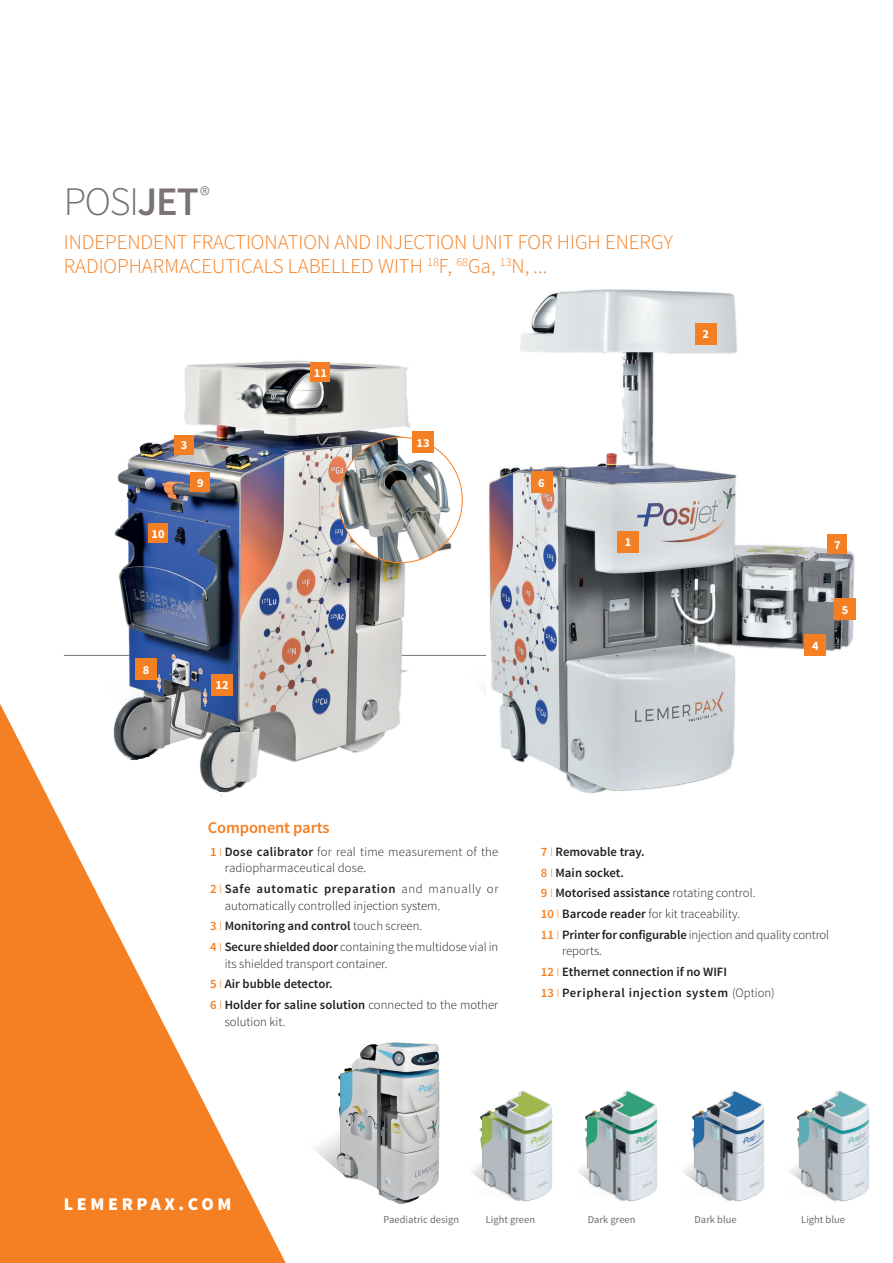
<style>
.page{position:relative;width:893px;height:1263px;background:#fff}
.page>*{position:absolute;margin:0;border:0;box-sizing:border-box;transform-origin:0 0}
.t1{font:300 40.5px "Source Sans Pro";color:#7b7472}
.t2{font:300 21px/24px "Source Sans Pro";color:#f58023}
.t3{font:900 18px "Source Sans Pro";letter-spacing:.2em;color:#fff}
.t4{font:600 16.5px "Source Sans Pro";letter-spacing:-.01em;color:#f58023}
.t5{font:300 12.75px/20.7px "Source Sans Pro";color:#231f20}
.t6{font:600 12.75px/20.7px "Source Sans Pro";color:#231f20}
.t7{font:700 12.45px "Source Sans Pro";color:#fff}
.t8{font:10.5px "Source Sans Pro";color:#6c6d70}
.s1{font-weight:600}
.s2{font-weight:600;color:#f58023}
.s3{color:#f58023}
.s4{font-weight:300;color:#f58023}
.s5{font-weight:300}
</style>
<div class="page">
<svg style="left:315px;top:1145px;width:7px;height:11px"></svg>
<hr style="left:64px;top:655px;width:769px;height:1px;background:#7b7472">
<img style="left:487px;top:289px;width:368px;height:505px">
<div style="left:618px;top:531px;width:21px;height:21px;background:#f58023"></div>
<div style="left:805px;top:634px;width:21px;height:22px;background:#f58023"></div>
<div style="left:531px;top:472px;width:21px;height:21px;background:#f58023"></div>
<div style="left:695px;top:323px;width:21px;height:21px;background:#f58023"></div>
<div style="left:834px;top:598px;width:22px;height:22px;background:#f58023"></div>
<div style="left:827px;top:535px;width:20px;height:19px;background:#f58023"></div>
<img style="left:103px;top:360px;width:369px;height:402px">
<div style="left:174px;top:435px;width:20px;height:19px;background:#f58023"></div>
<div style="left:136px;top:659px;width:21px;height:21px;background:#f58023"></div>
<div style="left:211px;top:674px;width:22px;height:21px;background:#f58023"></div>
<div style="left:311px;top:362px;width:19px;height:20px;background:#f58023"></div>
<div style="left:191px;top:473px;width:19px;height:19px;background:#f58023"></div>
<div style="left:148px;top:523px;width:20px;height:20px;background:#f58023"></div>
<svg style="left:0;top:704px;width:286px;height:559px;fill:#f58023"></svg>
<img style="left:339px;top:437px;width:123px;height:126px">
<div style="left:412px;top:432px;width:22px;height:21px;background:#f58023"></div>
<img style="left:471px;top:1090px;width:82px;height:112px">
<img style="left:578px;top:1090px;width:80px;height:112px">
<img style="left:683px;top:1090px;width:82px;height:112px">
<img style="left:790px;top:1090px;width:80px;height:112px">
<img style="left:322px;top:1042px;width:118px;height:162px">
<h1 class="t1" style="left:64px;top:177px;width:147px">POSI<span class="s1">JET</span><sup>®</sup></h1>
<h2 class="t2" style="left:64px;top:230px;width:611px">INDEPENDENT FRACTIONATION AND INJECTION UNIT FOR HIGH ENERGY<br>RADIOPHARMACEUTICALS LABELLED WITH <sup>18</sup>F, <sup>68</sup>Ga, <sup>13</sup>N, ...</h2>
<p class="t7" style="left:181px;top:437px;width:8px">3</p>
<p class="t7" style="left:197px;top:475px;width:8px">9</p>
<p class="t7" style="left:152px;top:526px;width:15px">10</p>
<p class="t7" style="left:314px;top:365px;width:15px">11</p>
<p class="t7" style="left:416px;top:435px;width:15px">13</p>
<p class="t7" style="left:538px;top:475px;width:8px">6</p>
<p class="t7" style="left:625px;top:534px;width:8px">1</p>
<p class="t7" style="left:703px;top:326px;width:8px">2</p>
<p class="t7" style="left:143px;top:662px;width:8px">8</p>
<p class="t7" style="left:215px;top:677px;width:15px">12</p>
<p class="t4" style="left:208px;top:817px;width:123px">Component parts</p>
<p class="t7" style="left:834px;top:537px;width:8px">7</p>
<p class="t7" style="left:812px;top:637px;width:8px">4</p>
<p class="t7" style="left:842px;top:602px;width:8px">5</p>
<p class="t5" style="left:225px;top:843px;width:275px;line-height:16.5px;text-indent:-15px"><span class="s2">1</span> <span class="s3">I</span> <span class="s1">Dose calibrator</span> for real time measurement of the radiopharmaceutical dose.</p>
<p class="t5" style="left:225px;top:881px;width:275px;line-height:16.5px;text-indent:-15px"><span class="s2">2</span> <span class="s3">I</span> <span class="s1">Safe automatic preparation</span> and manually or automatically controlled injection system.</p>
<p class="t5" style="left:210px;top:916px;width:290px"><span class="s2">3</span> <span class="s3">I</span> <span class="s1">Monitoring and control</span> touch screen.<br><span class="s2">4</span> <span class="s3">I</span> <span class="s1">Secure shielded door</span> containing the multidose vial in</p>
<p class="t5" style="left:210px;top:953px;width:290px;text-indent:15px">its shielded transport container.<br><span class="s2">5</span> <span class="s3">I</span> <span class="s1">Air bubble detector.<br></span><span class="s2">6</span> <span class="s3">I</span> <span class="s1">Holder for saline solution</span> connected to the mother</p>
<p class="t5" style="left:225px;top:1011px;width:62px">solution kit.</p>
<p class="t6" style="left:541px;top:841px;width:290px"><span class="s3">7</span> <span class="s4">I</span> Removable tray.<br><span class="s3">8</span> <span class="s4">I</span> Main socket.<br><span class="s3">9</span> <span class="s4">I</span> Motorised assistance <span class="s5">rotating control.<br></span><span class="s3">10</span> <span class="s4">I</span> Barcode reader <span class="s5">for kit traceability.<br></span><span class="s3">11</span> <span class="s4">I</span> Printer for configurable <span class="s5">injection and quality control</span></p>
<p class="t6" style="left:541px;top:941px;width:235px;text-indent:21px"><span class="s5">reports.<br></span><span class="s3">12</span> <span class="s4">I</span> Ethernet connection if no WIFI<br><span class="s3">13</span> <span class="s4">I</span> Peripheral injection system <span class="s5">(Option)</span></p>
<h3 class="t3" style="left:64px;top:1192px;width:169px">LEMERPAX.COM</h3>
<p class="t8" style="left:384px;top:1213px;width:77px">Paediatric design</p>
<p class="t8" style="left:486px;top:1213px;width:51px">Light green</p>
<p class="t8" style="left:588px;top:1213px;width:49px">Dark green</p>
<p class="t8" style="left:694px;top:1213px;width:44px">Dark blue</p>
<p class="t8" style="left:801px;top:1213px;width:45px">Light blue</p>
</div>
